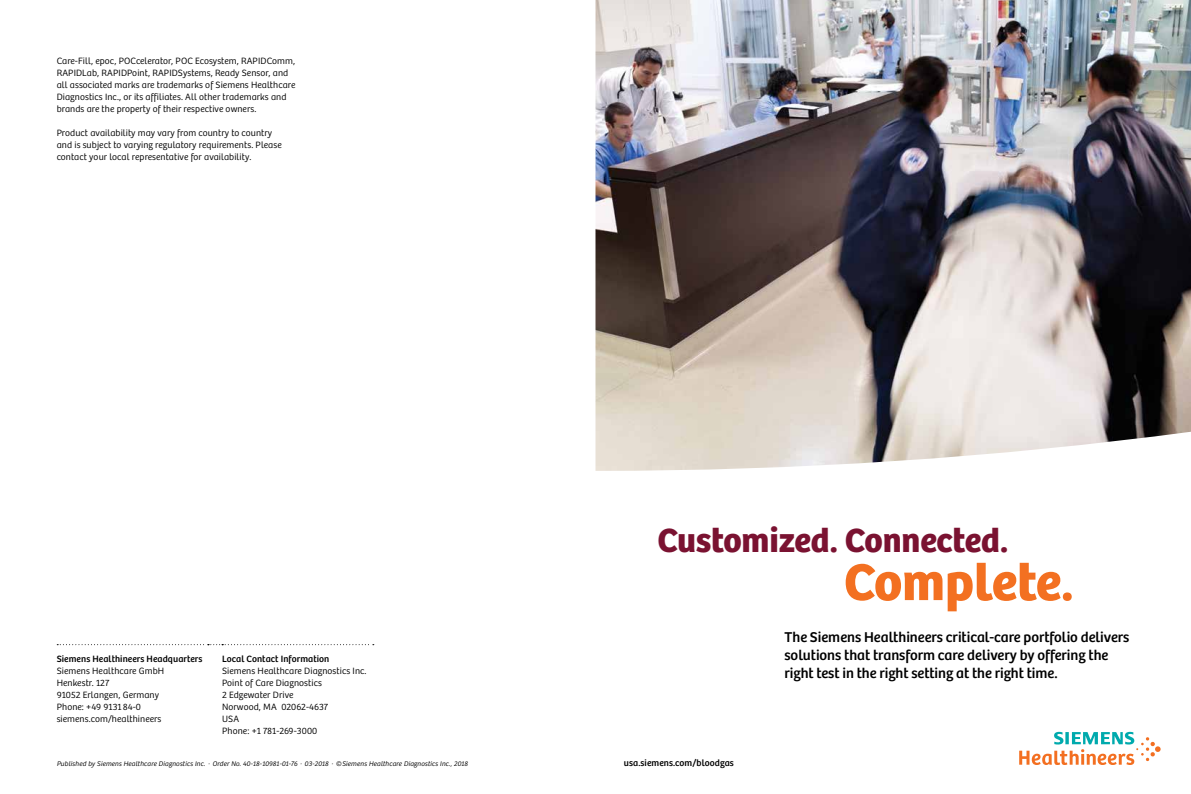
<style>
.page{position:relative;width:1191px;height:794px;background:#fff}
.page>*{position:absolute;margin:0;border:0;box-sizing:border-box;transform-origin:0 0}
.t1{font:53.6px "Bree SH Headline Regular";color:#f37021}
.t2{font:34.9px "Bree SH Headline Regular";color:#7a1231}
.t3{font:14.8px/17.7px "Bree SH Text Regular";color:#000}
.t4{font:9.5px/12px "Bree SH Text Light";letter-spacing:.01em;color:#000}
.t5{font:9.5px "Bree SH Text Regular";letter-spacing:.01em;color:#000}
.t6{font:italic 7px "Bree SH Text Light";letter-spacing:.015em;color:#000}
</style>
<div class="page">
<svg style="left:1019px;top:732px;width:141px;height:33px"></svg>
<img style="left:595px;top:0;width:596px;height:471px">
<svg style="left:57px;top:644px;width:317px;height:1px"></svg>
<p class="t4" style="left:57px;top:54px;width:240px">Care-Fill, epoc, POCcelerator, POC Ecosystem, RAPIDComm, RAPIDLab, RAPIDPoint, RAPIDSystems, Ready Sensor, and all associated marks are trademarks of Siemens Healthcare Diagnostics Inc., or its affiliates. All other trademarks and brands are the property of their respective owners.</p>
<p class="t4" style="left:57px;top:126px;width:226px">Product availability may vary from country to country and is subject to varying regulatory requirements. Please contact your local representative for availability.</p>
<p class="t5" style="left:222px;top:653px;width:109px">Local Contact Information</p>
<p class="t4" style="left:222px;top:665px;width:146px">Siemens Healthcare Diagnostics Inc.<br>Point of Care Diagnostics<br>2 Edgewater Drive<br>Norwood, MA 02062-4637<br>USA<br>Phone: +1 781-269-3000</p>
<p class="t6" style="left:57px;top:759px;width:413px">Published by Siemens Healthcare Diagnostics Inc. · Order No. 40-18-10981-01-76 · 03-2018 · ©Siemens Healthcare Diagnostics Inc., 2018</p>
<p class="t5" style="left:57px;top:653px;width:147px">Siemens Healthineers Headquarters</p>
<p class="t4" style="left:57px;top:665px;width:109px">Siemens Healthcare GmbH<br>Henkestr. 127<br>91052 Erlangen, Germany<br>Phone: +49 9131 84-0 siemens.com/healthineers</p>
<h2 class="t2" style="left:657px;top:519px;width:352px">Customized. Connected.</h2>
<h1 class="t1" style="left:844px;top:550px;width:231px">Complete.</h1>
<p class="t5" style="left:624px;top:756px;width:112px">usa.siemens.com/bloodgas</p>
<h3 class="t3" style="left:784px;top:628px;width:346px">The Siemens Healthineers critical-care portfolio delivers solutions that transform care delivery by offering the right test in the right setting at the right time.</h3>
</div>
